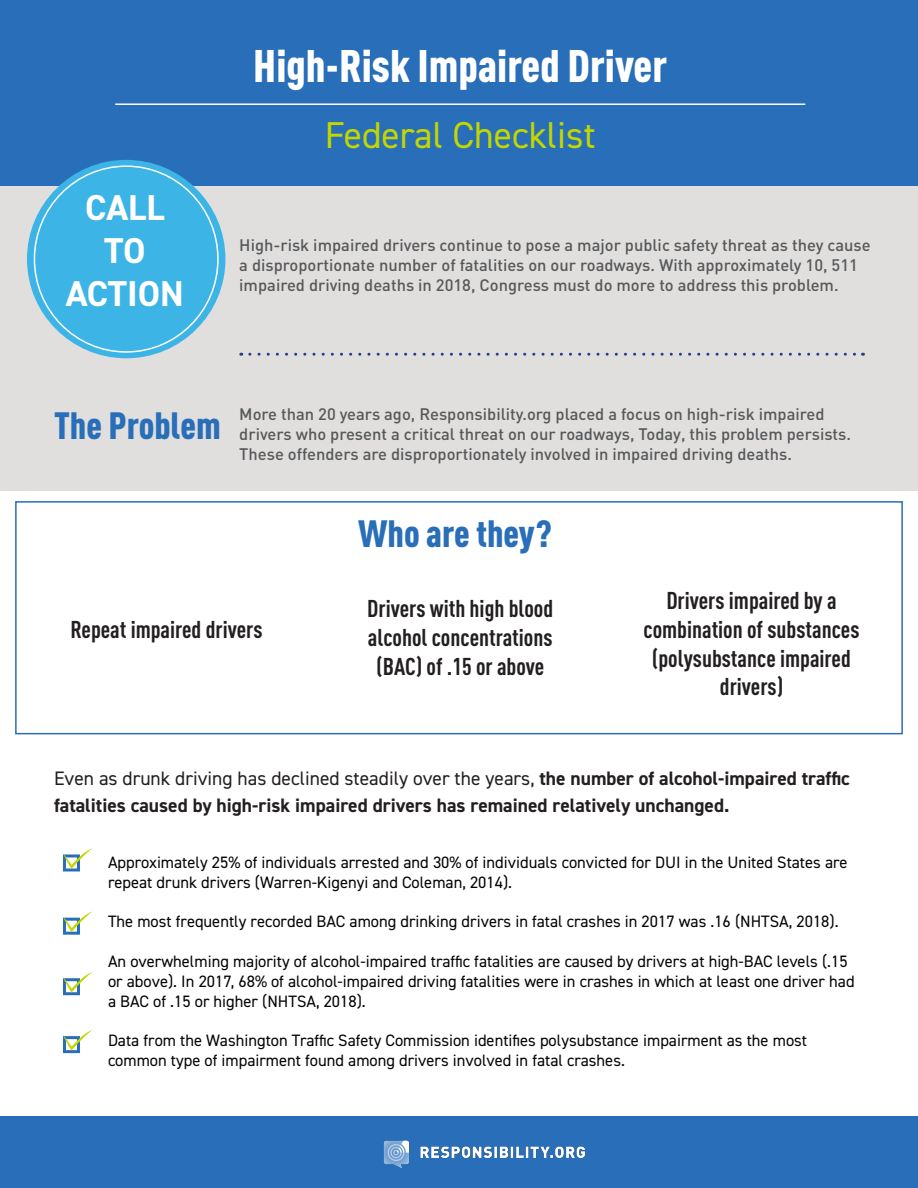
<style>
.page{position:relative;width:918px;height:1188px;background:#fff}
.page>*{position:absolute;margin:0;border:0;box-sizing:border-box;transform-origin:0 0}
.t1{font:900 45px "DIN Cond";color:#fff}
.t2{font:900 37.5px "DIN Cond";color:#296eb8}
.t3{font:37.5px "DIN2014";color:#c2d600}
.t4{font:700 36px "DIN2014";color:#fff}
.t5{font:700 24px/28.8px "DIN Cond";color:#231f20;text-align:center}
.t6{font:700 19.5px/27px "DIN2014";color:#231f20}
.t7{font:16.5px/19.8px "DIN2014";color:#040503}
.t8{font:500 16.5px/19.8px "DIN";color:#57585a}
.s1{font-weight:400}
</style>
<div class="page">
<div style="left:0;top:1117px;width:918px;height:71px;background:#296eb8"></div>
<img style="left:383px;top:1140px;width:203px;height:29px">
<div style="left:1px;top:186px;width:917px;height:304px;background:#e0dfde"></div>
<div style="left:0;top:0;width:918px;height:186px;background:#296eb8"></div>
<hr style="left:115px;top:104px;width:690px;height:1px;background:#fff">
<div style="left:27px;top:160px;width:198px;height:198px;background:#3cb4e5;border-radius:50%"></div>
<svg style="left:250px;top:353px;width:613px;height:3px"></svg>
<div style="left:15px;top:501px;width:888px;height:233px;border:2px solid #296eb8"></div>
<div style="left:63px;top:854px;width:17px;height:18px;border:3px solid #296eb8"></div>
<div style="left:63px;top:918px;width:17px;height:17px;border:3px solid #296eb8"></div>
<div style="left:63px;top:978px;width:17px;height:17px;border:3px solid #296eb8"></div>
<div style="left:63px;top:1036px;width:17px;height:17px;border:3px solid #296eb8"></div>
<svg style="left:63px;top:848px;width:30px;height:21px"></svg>
<svg style="left:63px;top:912px;width:29px;height:20px"></svg>
<svg style="left:63px;top:972px;width:30px;height:21px"></svg>
<svg style="left:63px;top:1030px;width:30px;height:21px"></svg>
<p class="t4" style="left:85px;top:184px;width:81px">CALL</p>
<p class="t4" style="left:104px;top:227px;width:43px">TO</p>
<p class="t4" style="left:66px;top:270px;width:120px">ACTION</p>
<p class="t1" style="left:253px;top:37px;width:415px">High-Risk Impaired Driver</p>
<p class="t3" style="left:325px;top:111px;width:272px">Federal Checklist</p>
<p class="t8" style="left:239px;top:235px;width:633px">High-risk impaired drivers continue to pose a major public safety threat as they cause a disproportionate number of fatalities on our roadways. With approximately 10, 511 impaired driving deaths in 2018, Congress must do more to address this problem.</p>
<p class="t2" style="left:54px;top:402px;width:168px">The Problem</p>
<p class="t8" style="left:239px;top:404px;width:613px">More than 20 years ago, Responsibility.org placed a focus on high-risk impaired drivers who present a critical threat on our roadways, Today, this problem persists.<br>These offenders are disproportionately involved in impaired driving deaths.</p>
<p class="t2" style="left:358px;top:511px;width:195px">Who are they?</p>
<p class="t5" style="left:71px;top:614px;width:193px">Repeat impaired drivers</p>
<p class="t5" style="left:367px;top:593px;width:187px">Drivers with high blood alcohol concentrations (BAC) of .15 or above</p>
<p class="t5" style="left:644px;top:585px;width:217px">Drivers impaired by a combination of substances (polysubstance impaired drivers)</p>
<p class="t6" style="left:54px;top:764px;width:797px"><span class="s1">Even as drunk driving has declined steadily over the years,</span> the number of alcohol-impaired traffic fatalities caused by high-risk impaired drivers has remained relatively unchanged.</p>
<p class="t7" style="left:108px;top:852px;width:741px">Approximately 25% of individuals arrested and 30% of individuals convicted for DUI in the United States are repeat drunk drivers (Warren-Kigenyi and Coleman, 2014).</p>
<p class="t7" style="left:108px;top:912px;width:732px">The most frequently recorded BAC among drinking drivers in fatal crashes in 2017 was .16 (NHTSA, 2018).</p>
<p class="t7" style="left:108px;top:951px;width:748px">An overwhelming majority of alcohol-impaired traffic fatalities are caused by drivers at high-BAC levels (.15 or above). In 2017, 68% of alcohol-impaired driving fatalities were in crashes in which at least one driver had a BAC of .15 or higher (NHTSA, 2018).</p>
<p class="t7" style="left:108px;top:1030px;width:701px">Data from the Washington Traffic Safety Commission identifies polysubstance impairment as the most common type of impairment found among drivers involved in fatal crashes.</p>
</div>
